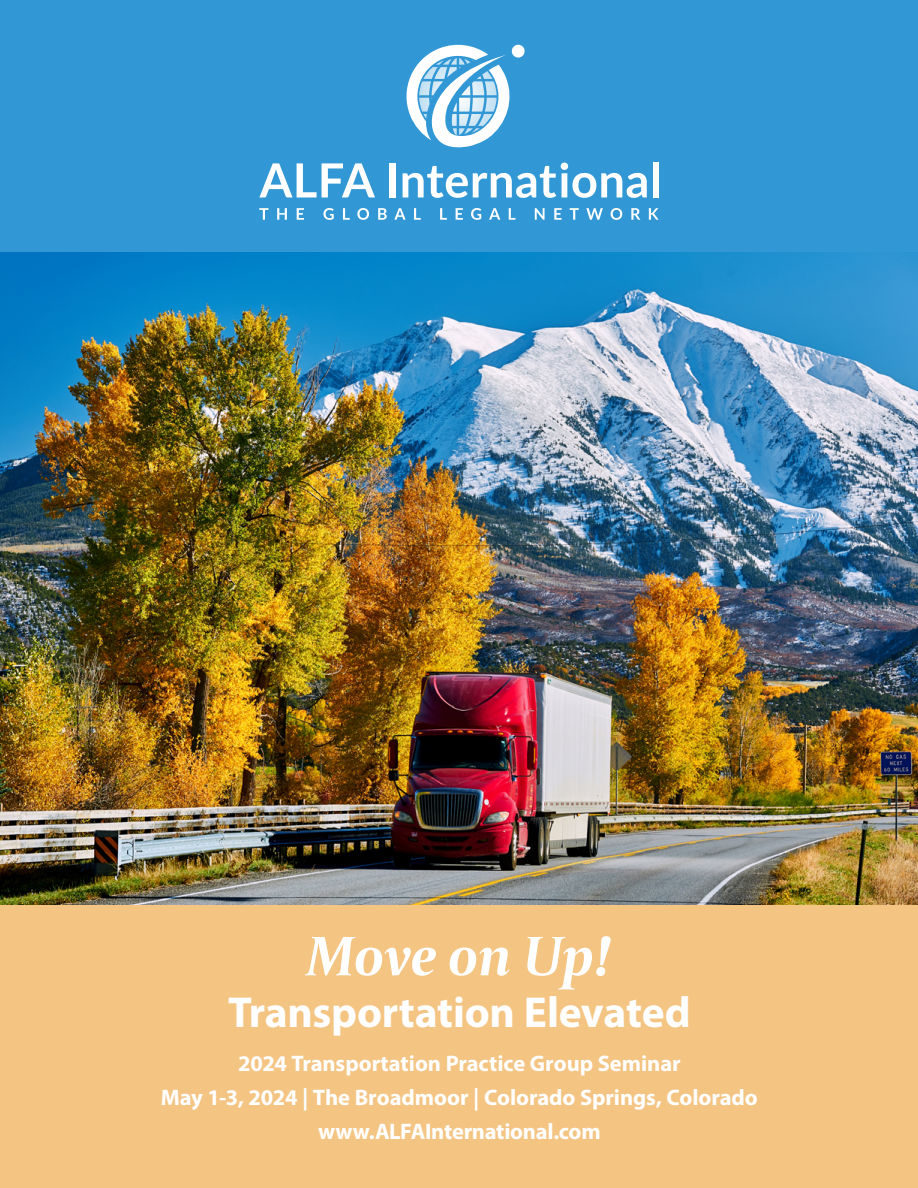
<style>
.page{position:relative;width:918px;height:1188px;background:#fff}
.page>*{position:absolute;margin:0;border:0;box-sizing:border-box;transform-origin:0 0}
.t1{font:italic 700 58.5px "Capitolium 2";letter-spacing:-.01em;color:#fff}
.t2{font:700 43.5px "Myriad Pro";letter-spacing:-.005em;color:#fff}
.t3{font:700 22.5px/34.3px "Myriad Pro";letter-spacing:-.005em;color:#fff;text-align:center}
</style>
<div class="page">
<div style="left:0;top:904px;width:918px;height:284px;background:#f4c483"></div>
<div style="left:0;top:0;width:918px;height:253px;background:#3197d5"></div>
<img style="left:0;top:253px;width:918px;height:651px">
<svg style="left:406px;top:44px;width:119px;height:104px"></svg>
<svg style="left:259px;top:163px;width:116px;height:34px"></svg>
<div style="left:389px;top:163px;width:7px;height:34px;background:#fff"></div>
<svg style="left:403px;top:163px;width:244px;height:35px"></svg>
<div style="left:653px;top:162px;width:6px;height:35px;background:#fff"></div>
<svg style="left:259px;top:208px;width:9px;height:12px"></svg>
<svg style="left:277px;top:208px;width:10px;height:12px"></svg>
<svg style="left:297px;top:208px;width:7px;height:12px"></svg>
<svg style="left:323px;top:208px;width:11px;height:12px"></svg>
<svg style="left:343px;top:208px;width:7px;height:12px"></svg>
<svg style="left:357px;top:208px;width:12px;height:12px"></svg>
<svg style="left:378px;top:208px;width:9px;height:12px"></svg>
<svg style="left:394px;top:208px;width:12px;height:12px"></svg>
<svg style="left:414px;top:208px;width:7px;height:12px"></svg>
<svg style="left:440px;top:208px;width:7px;height:12px"></svg>
<svg style="left:456px;top:208px;width:7px;height:12px"></svg>
<svg style="left:471px;top:208px;width:10px;height:12px"></svg>
<svg style="left:489px;top:208px;width:11px;height:12px"></svg>
<svg style="left:509px;top:208px;width:6px;height:12px"></svg>
<svg style="left:535px;top:208px;width:10px;height:12px"></svg>
<svg style="left:554px;top:208px;width:8px;height:12px"></svg>
<svg style="left:570px;top:208px;width:9px;height:12px"></svg>
<svg style="left:586px;top:208px;width:17px;height:12px"></svg>
<svg style="left:611px;top:208px;width:11px;height:12px"></svg>
<svg style="left:631px;top:208px;width:9px;height:12px"></svg>
<svg style="left:649px;top:208px;width:10px;height:12px"></svg>
<h1 class="t1" style="left:306px;top:917px;width:309px">Move on Up!</h1>
<h2 class="t2" style="left:228px;top:984px;width:464px">Transportation Elevated</h2>
<p class="t3" style="left:161px;top:1045px;width:599px">2024 Transportation Practice Group Seminar<br>May 1-3, 2024 | The Broadmoor | Colorado Springs, Colorado www.ALFAInternational.com</p>
</div>
